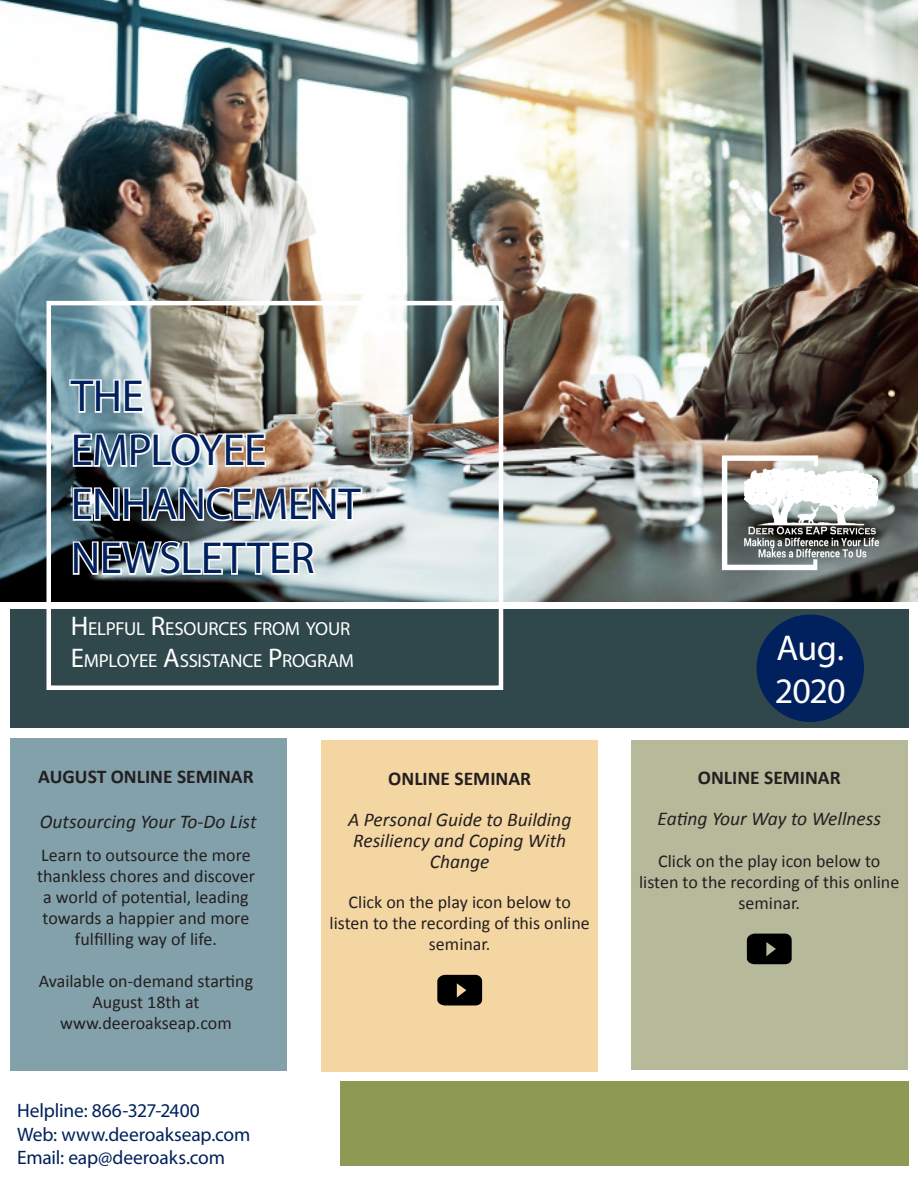
<style>
.page{position:relative;width:918px;height:1188px;background:#fff}
.page>*{position:absolute;margin:0;border:0;box-sizing:border-box;transform-origin:0 0}
.t1{font:45px "Myriad Pro";letter-spacing:-.015em;color:#00215d}
.t2{font:36px "Myriad Pro";letter-spacing:-.025em;color:#fff}
.t3{font:italic 19.5px/21px "Calibri";color:#231f20;text-align:center}
.Fotolia_W{font:19.5px "Myriad Pro";letter-spacing:-.005em;color:#00215d}
.t4{font:700 19.5px "Calibri";color:#231f20}
.t5{font:18.9px "Myriad Pro";letter-spacing:-.015em;color:#fff}
.t6{font:18px/21px "Calibri";color:#231f20;text-align:center}
.s1{font-size:27px}
</style>
<div class="page">
<img style="left:0;top:0;width:918px;height:601px">
<div style="left:10px;top:738px;width:277px;height:333px;background:#83a1ab"></div>
<div style="left:10px;top:609px;width:899px;height:119px;background:#30484c"></div>
<img style="left:714px;top:442px;width:192px;height:135px">
<div style="left:631px;top:740px;width:277px;height:330px;background:#b6ba9b"></div>
<div style="left:340px;top:1081px;width:569px;height:85px;background:#8e9a53"></div>
<div style="left:757px;top:615px;width:107px;height:107px;background:#00215d;border-radius:50%"></div>
<div style="left:46px;top:301px;width:457px;height:389px;border:4px solid #fff"></div>
<svg style="left:68px;top:378px;width:77px;height:36px"></svg>
<img style="left:71px;top:431px;width:197px;height:38px">
<img style="left:71px;top:485px;width:293px;height:38px">
<svg style="left:71px;top:539px;width:248px;height:38px"></svg>
<div style="left:322px;top:740px;width:276px;height:332px;background:#f4d6a2"></div>
<svg style="left:437px;top:975px;width:45px;height:30px"></svg>
<svg style="left:747px;top:934px;width:45px;height:30px"></svg>
<p class="t1" style="left:71px;top:368px;width:75px">THE</p>
<p class="t1" style="left:71px;top:422px;width:197px">EMPLOYEE</p>
<p class="t1" style="left:71px;top:476px;width:291px">ENHANCEMENT</p>
<p class="t1" style="left:71px;top:530px;width:245px">NEWSLETTER</p>
<p class="t5" style="left:71px;top:617px;width:279px"><span class="s1">H</span>ELPFUL <span class="s1">R</span>ESOURCES FROM YOUR</p>
<p class="t5" style="left:71px;top:649px;width:285px"><span class="s1">E</span>MPLOYEE <span class="s1">A</span>SSISTANCE <span class="s1">P</span>ROGRAM</p>
<p class="t4" style="left:38px;top:764px;width:217px">AUGUST ONLINE SEMINAR</p>
<p class="t3" style="left:40px;top:810px;width:218px">Outsourcing Your To-Do List</p>
<p class="t6" style="left:37px;top:845px;width:219px">Learn to outsource the more thankless chores and discover a world of potential, leading towards a happier and more fulfilling way of life.</p>
<p class="t6" style="left:39px;top:971px;width:216px">Available on-demand starting<br>August 18th at</p>
<p class="t6" style="left:60px;top:1013px;width:173px">www.deeroakseap.com</p>
<p class="Fotolia_W" style="left:17px;top:1099px;width:184px">Helpline: 866-327-2400</p>
<p class="Fotolia_W" style="left:17px;top:1122px;width:235px">Web: www.deeroakseap.com</p>
<p class="Fotolia_W" style="left:17px;top:1145px;width:209px">Email: eap@deeroaks.com</p>
<p class="t4" style="left:388px;top:766px;width:144px">ONLINE SEMINAR</p>
<p class="t3" style="left:348px;top:808px;width:225px">A Personal Guide to Building<br>Resiliency and Coping With<br>Change</p>
<p class="t6" style="left:330px;top:892px;width:262px">Click on the play icon below to listen to the recording of this online seminar.</p>
<p class="t2" style="left:776px;top:626px;width:69px">Aug.</p>
<p class="t2" style="left:775px;top:669px;width:72px">2020</p>
<p class="t4" style="left:698px;top:765px;width:144px">ONLINE SEMINAR</p>
<p class="t3" style="left:658px;top:807px;width:225px">Eating Your Way to Wellness</p>
<p class="t6" style="left:639px;top:850px;width:262px">Click on the play icon below to listen to the recording of this online seminar.</p>
</div>
